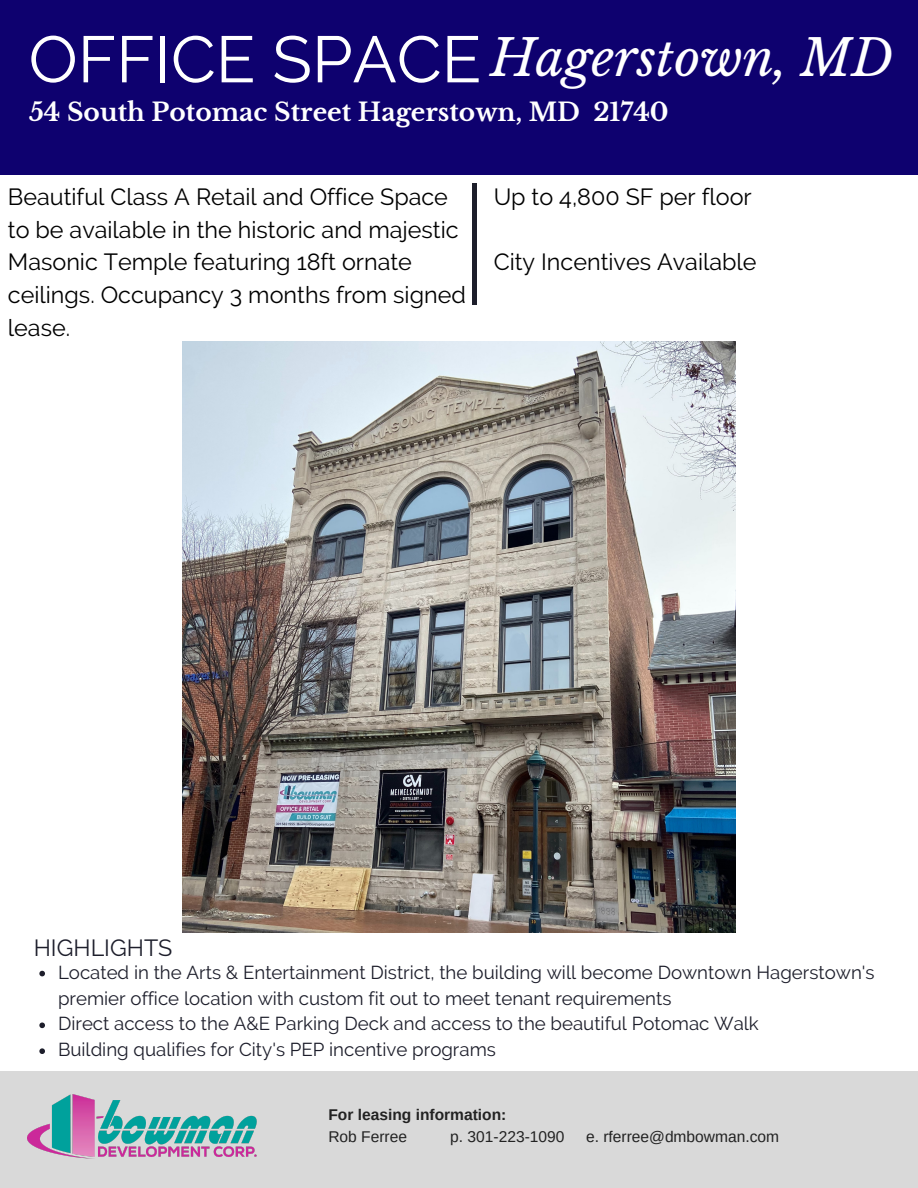
<style>
.page{position:relative;width:918px;height:1188px;background:#fff}
.page>*{position:absolute;margin:0;border:0;box-sizing:border-box;transform-origin:0 0}
.t1{font:65.4px "Raleway";color:#fff}
.t2{font:italic 49.8px "Libre Baskerville";color:#fff}
.t3{font:700 24.9px "Libre Baskerville";color:#fff}
.t4{font:23.4px/32.7px "Raleway";color:#000}
.t5{font:23.4px "Raleway";color:#1d1e2b}
.t6{font:18.75px/25.8px "Raleway";color:#1d1e2b}
.t7{font:15.6px "Arimo";color:#222}
.t8{font:700 15.6px "Arimo";color:#222}
</style>
<div class="page">
<div style="left:0;top:0;width:918px;height:174px;background:#0e016f"></div>
<hr style="left:473px;top:183px;width:4px;height:122px;background:#1d1e2b">
<div style="left:0;top:1072px;width:918px;height:116px;background:#d9d9d9"></div>
<img style="left:28px;top:1095px;width:228px;height:64px">
<svg style="left:39px;top:971px;width:6px;height:5px"></svg>
<svg style="left:39px;top:1023px;width:6px;height:5px"></svg>
<svg style="left:39px;top:1048px;width:6px;height:6px"></svg>
<img style="left:183px;top:341px;width:552px;height:592px">
<p class="t1" style="left:29px;top:21px;width:454px">OFFICE SPACE</p>
<p class="t2" style="left:490px;top:28px;width:404px">Hagerstown, MD</p>
<p class="t3" style="left:29px;top:97px;width:641px">54 South Potomac Street Hagerstown, MD 21740</p>
<p class="t4" style="left:8px;top:181px;width:460px">Beautiful Class A Retail and Office Space to be available in the historic and majestic Masonic Temple featuring 18ft ornate ceilings. Occupancy 3 months from signed lease.</p>
<p class="t4" style="left:494px;top:181px;width:260px">Up to 4,800 SF per floor</p>
<p class="t4" style="left:494px;top:246px;width:264px">City Incentives Available</p>
<p class="t5" style="left:34px;top:934px;width:140px">HIGHLIGHTS</p>
<p class="t6" style="left:58px;top:959px;width:818px">Located in the Arts &amp; Entertainment District, the building will become Downtown Hagerstown's premier office location with custom fit out to meet tenant requirements</p>
<p class="t6" style="left:58px;top:1011px;width:702px">Direct access to the A&amp;E Parking Deck and access to the beautiful Potomac Walk</p>
<p class="t6" style="left:58px;top:1037px;width:439px">Building qualifies for City's PEP incentive programs</p>
<p class="t8" style="left:328px;top:1106px;width:180px">For leasing information:</p>
<p class="t7" style="left:328px;top:1128px;width:80px">Rob Ferree</p>
<p class="t7" style="left:450px;top:1128px;width:116px">p. 301-223-1090</p>
<p class="t7" style="left:586px;top:1128px;width:195px">e. rferree@dmbowman.com</p>
</div>
